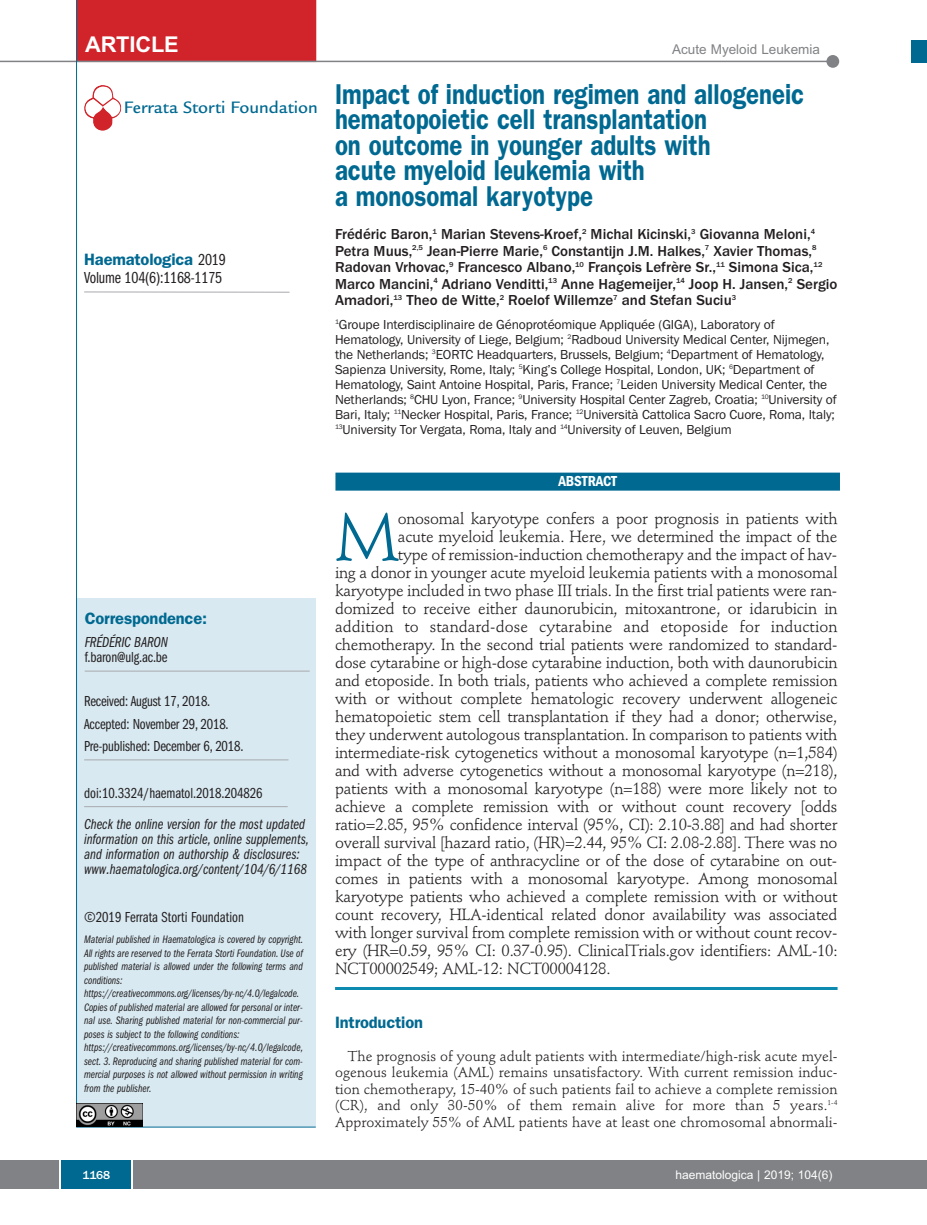
<style>
.page{position:relative;width:927px;height:1225px;background:#fff}
.page>*{position:absolute;margin:0;border:0;box-sizing:border-box;transform-origin:0 0}
.t1{font:66.45px "Stempel Schneidler";color:#006991}
.t2{font:600 28.8px/25.5px "Franklin Gothic";color:#006991;scale:.83 1}
.t3{font:700 21.75px "Arial";letter-spacing:-.01em;color:#fff}
.t4{font:500 18px "Legacy Sans";color:#006991}
.t5{font:600 16.5px "Franklin Gothic";letter-spacing:-.01em;color:#006991}
.t6{font:16.5px "Franklin Gothic Book Cmpr";letter-spacing:-.01em;color:#231f20}
.t7{font:16.05px "Stempel Schneidler";letter-spacing:-.015em;color:#231f20}
.t8{font:16.05px "Stempel Schneidler";letter-spacing:.005em;color:#231f20}
.t9{font:500 15px/16.5px "Franklin Gothic";color:#231f20}
.t10{font:15px/15px "Franklin Gothic Book Cmpr Ital";color:#231f20}
.t11{font:15px/22.5px "Franklin Gothic Book Cmpr";letter-spacing:-.01em;color:#231f20}
.t12{font:600 condensed 15px "Franklin Gothic";letter-spacing:-.005em;color:#fff}
.t13{font:14.25px/16.5px "Stempel Schneidler";letter-spacing:.005em;color:#231f20;text-align:justify}
.t14{font:13.5px/15px "Franklin Gothic";letter-spacing:-.01em;color:#231f20}
.t15{font:13.5px "Arial";color:#808285}
.t16{font:12px "Arial";color:#fff}
.t17{font:500 12px "Franklin Gothic";color:#fff}
.t18{font:11.25px/13.5px "Franklin Gothic Book Cmpr Ital";color:#231f20}
.s1{font-family:"Franklin Gothic Book Cmpr";font-weight:400;color:#231f20}
</style>
<div class="page">
<div style="left:911px;top:40px;width:16px;height:22px;background:#006991"></div>
<div style="left:910px;top:1160px;width:17px;height:28px;background:#808285"></div>
<div style="left:0;top:1160px;width:910px;height:28px;background:#808285"></div>
<div style="left:61px;top:1160px;width:71px;height:28px;background:#006991"></div>
<svg style="left:60px;top:1160px;width:1px;height:28px"></svg>
<svg style="left:132px;top:1160px;width:1px;height:28px"></svg>
<div style="left:77px;top:598px;width:239px;height:529px;background:#d8e9f1"></div>
<hr style="left:84px;top:759px;width:204px;height:1px;background:#a8a9ad">
<hr style="left:85px;top:671px;width:225px;height:1px;background:#a8a9ad">
<hr style="left:76px;top:1126px;width:240px;height:1px;background:#006991">
<hr style="left:84px;top:292px;width:206px;height:1px;background:#a8a9ad">
<div style="left:77px;top:0;width:239px;height:62px;background:#d1232a"></div>
<hr style="left:0;top:61px;width:830px;height:1px;background:#808285">
<div style="left:826px;top:55px;width:13px;height:13px;background:#808285;border-radius:50%"></div>
<hr style="left:84px;top:806px;width:204px;height:1px;background:#a8a9ad">
<hr style="left:76px;top:0;width:1px;height:1126px;background:#006991">
<img style="left:77px;top:1103px;width:65px;height:23px">
<img style="left:84px;top:85px;width:37px;height:46px">
<hr style="left:335px;top:987px;width:502px;height:3px;background:#0d8aaf">
<div style="left:335px;top:472px;width:505px;height:18px;background:#006991"></div>
<h3 class="t3" style="left:85px;top:32px;width:95px">ARTICLE</h3>
<p class="t15" style="left:672px;top:42px;width:149px">Acute Myeloid Leukemia</p>
<p class="t4" style="left:124px;top:101px;width:196px">Ferrata Storti Foundation</p>
<p class="t5" style="left:84px;top:254px;width:143px">Haematologica <span class="s1">2019</span></p>
<p class="t6" style="left:84px;top:272px;width:140px">Volume 104(6):1168-1175</p>
<p class="t5" style="left:85px;top:612px;width:124px">Correspondence:</p>
<p class="t10" style="left:85px;top:636px;width:85px">FRÉDÉRIC BARON</p>
<p class="t11" style="left:85px;top:647px;width:84px">f.baron@ulg.ac.be</p>
<p class="t11" style="left:84px;top:691px;width:161px">Received: August 17, 2018.<br>Accepted: November 29, 2018.<br>Pre-published: December 6, 2018.</p>
<p class="t11" style="left:84px;top:783px;width:180px">doi:10.3324/haematol.2018.204826</p>
<p class="t10" style="left:84px;top:817px;width:226px">Check the online version for the most updated information on this article, online supplements, and information on authorship &amp; disclosures: www.haematologica.org/content/104/6/1168</p>
<p class="t11" style="left:84px;top:907px;width:161px">©2019 Ferrata Storti Foundation</p>
<p class="t18" style="left:84px;top:933px;width:221px">Material published in Haematologica is covered by copyright.<br>All rights are reserved to the Ferrata Storti Foundation. Use of published material is allowed under the following terms and conditions: https://creativecommons.org/licenses/by-nc/4.0/legalcode.<br>Copies of published material are allowed for personal or inter&shy;nal use. Sharing published material for non-commercial pur&shy;poses is subject to the following conditions: https://creativecommons.org/licenses/by-nc/4.0/legalcode, sect. 3. Reproducing and sharing published material for com&shy;mercial purposes is not allowed without permission in writing from the publisher.</p>
<h2 class="t2" style="left:335px;top:83px;width:567px">Impact of induction regimen and allogeneic hematopoietic cell transplantation<br>on outcome in younger adults with<br>acute myeloid leukemia with<br>a monosomal karyotype</h2>
<p class="t9" style="left:335px;top:226px;width:504px">Frédéric Baron,<sup>1</sup> Marian Stevens-Kroef,<sup>2</sup> Michal Kicinski,<sup>3</sup> Giovanna Meloni,<sup>4<br></sup>Petra Muus,<sup>2,5</sup> Jean-Pierre Marie,<sup>6</sup> Constantijn J.M. Halkes,<sup>7</sup> Xavier Thomas,<sup>8<br></sup>Radovan Vrhovac,<sup>9</sup> Francesco Albano,<sup>10</sup> François Lefrère Sr.,<sup>11</sup> Simona Sica,<sup>12<br></sup>Marco Mancini,<sup>4</sup> Adriano Venditti,<sup>13</sup> Anne Hagemeijer,<sup>14</sup> Joop H. Jansen,<sup>2</sup> Sergio Amadori,<sup>13</sup> Theo de Witte,<sup>2</sup> Roelof Willemze<sup>7</sup> and Stefan Suciu<sup>3</sup></p>
<p class="t14" style="left:335px;top:316px;width:503px"><sup>1</sup>Groupe Interdisciplinaire de Génoprotéomique Appliquée (GIGA), Laboratory of Hematology, University of Liege, Belgium; <sup>2</sup>Radboud University Medical Center, Nijmegen, the Netherlands; <sup>3</sup>EORTC Headquarters, Brussels, Belgium; <sup>4</sup>Department of Hematology, Sapienza University, Rome, Italy; <sup>5</sup>King’s College Hospital, London, UK; <sup>6</sup>Department of Hematology, Saint Antoine Hospital, Paris, France; <sup>7</sup>Leiden University Medical Center, the Netherlands; <sup>8</sup>CHU Lyon, France; <sup>9</sup>University Hospital Center Zagreb, Croatia; <sup>10</sup>University of Bari, Italy; <sup>11</sup>Necker Hospital, Paris, France; <sup>12</sup>Università Cattolica Sacro Cuore, Roma, Italy; <sup>13</sup>University Tor Vergata, Roma, Italy and <sup>14</sup>University of Leuven, Belgium</p>
<p class="t12" style="left:558px;top:476px;width:60px">ABSTRACT</p>
<h1 class="t1" style="left:335px;top:510px;width:65px">M</h1>
<p class="t7" style="left:398px;top:512px;width:441px">onosomal karyotype confers a poor prognosis in patients with</p>
<p class="t7" style="left:398px;top:530px;width:441px">acute myeloid leukemia. Here, we determined the impact of the</p>
<p class="t7" style="left:398px;top:548px;width:441px">type of remission-induction chemotherapy and the impact of hav-</p>
<p class="t7" style="left:335px;top:566px;width:504px">ing a donor in younger acute myeloid leukemia patients with a monosomal</p>
<p class="t7" style="left:335px;top:584px;width:504px">karyotype included in two phase III trials. In the first trial patients were ran-</p>
<p class="t7" style="left:335px;top:602px;width:504px">domized to receive either daunorubicin, mitoxantrone, or idarubicin in</p>
<p class="t8" style="left:335px;top:620px;width:504px">addition to standard-dose cytarabine and etoposide for induction</p>
<p class="t7" style="left:335px;top:638px;width:504px">chemotherapy. In the second trial patients were randomized to standard-</p>
<p class="t7" style="left:335px;top:656px;width:504px">dose cytarabine or high-dose cytarabine induction, both with daunorubicin</p>
<p class="t7" style="left:335px;top:674px;width:504px">and etoposide. In both trials, patients who achieved a complete remission</p>
<p class="t7" style="left:335px;top:692px;width:504px">with or without complete hematologic recovery underwent allogeneic</p>
<p class="t7" style="left:335px;top:710px;width:504px">hematopoietic stem cell transplantation if they had a donor; otherwise,</p>
<p class="t7" style="left:335px;top:728px;width:504px">they underwent autologous transplantation. In comparison to patients with</p>
<p class="t7" style="left:335px;top:746px;width:504px">intermediate-risk cytogenetics without a monosomal karyotype (n=1,584)</p>
<p class="t7" style="left:335px;top:764px;width:504px">and with adverse cytogenetics without a monosomal karyotype (n=218),</p>
<p class="t7" style="left:335px;top:782px;width:504px">patients with a monosomal karyotype (n=188) were more likely not to</p>
<p class="t7" style="left:335px;top:800px;width:504px">achieve a complete remission with or without count recovery [odds</p>
<p class="t7" style="left:335px;top:818px;width:504px">ratio=2.85, 95% confidence interval (95%, CI): 2.10-3.88] and had shorter</p>
<p class="t7" style="left:335px;top:836px;width:504px">overall survival [hazard ratio, (HR)=2.44, 95% CI: 2.08-2.88]. There was no</p>
<p class="t7" style="left:335px;top:854px;width:504px">impact of the type of anthracycline or of the dose of cytarabine on out-</p>
<p class="t7" style="left:335px;top:872px;width:504px">comes in patients with a monosomal karyotype. Among monosomal</p>
<p class="t7" style="left:335px;top:890px;width:504px">karyo type patients who achieved a complete remission with or without</p>
<p class="t7" style="left:335px;top:908px;width:504px">count recovery, HLA-identical related donor availability was associated</p>
<p class="t7" style="left:335px;top:926px;width:504px">with longer survival from complete remission with or without count recov-</p>
<p class="t7" style="left:335px;top:944px;width:504px">ery (HR=0.59, 95% CI: 0.37-0.95). ClinicalTrials.gov identifiers: AML-10:</p>
<p class="t7" style="left:335px;top:962px;width:277px">NCT00002549; AML-12: NCT00004128.</p>
<p class="t5" style="left:335px;top:1016px;width:89px">Introduction</p>
<p class="t13" style="left:335px;top:1048px;width:504px;text-indent:13px">The prognosis of young adult patients with intermediate/high-risk acute myel&shy;ogenous leukemia (AML) remains unsatisfactory. With current remission induc&shy;tion chemotherapy, 15-40% of such patients fail to achieve a complete remission (CR), and only 30-50% of them remain alive for more than 5 years.<sup>1-4<br></sup>Approximately 55% of AML patients have at least one chromosomal abnormali-</p>
<p class="t17" style="left:82px;top:1167px;width:29px">1168</p>
<p class="t16" style="left:676px;top:1167px;width:158px">haematologica | 2019; 104(6)</p>
</div>
